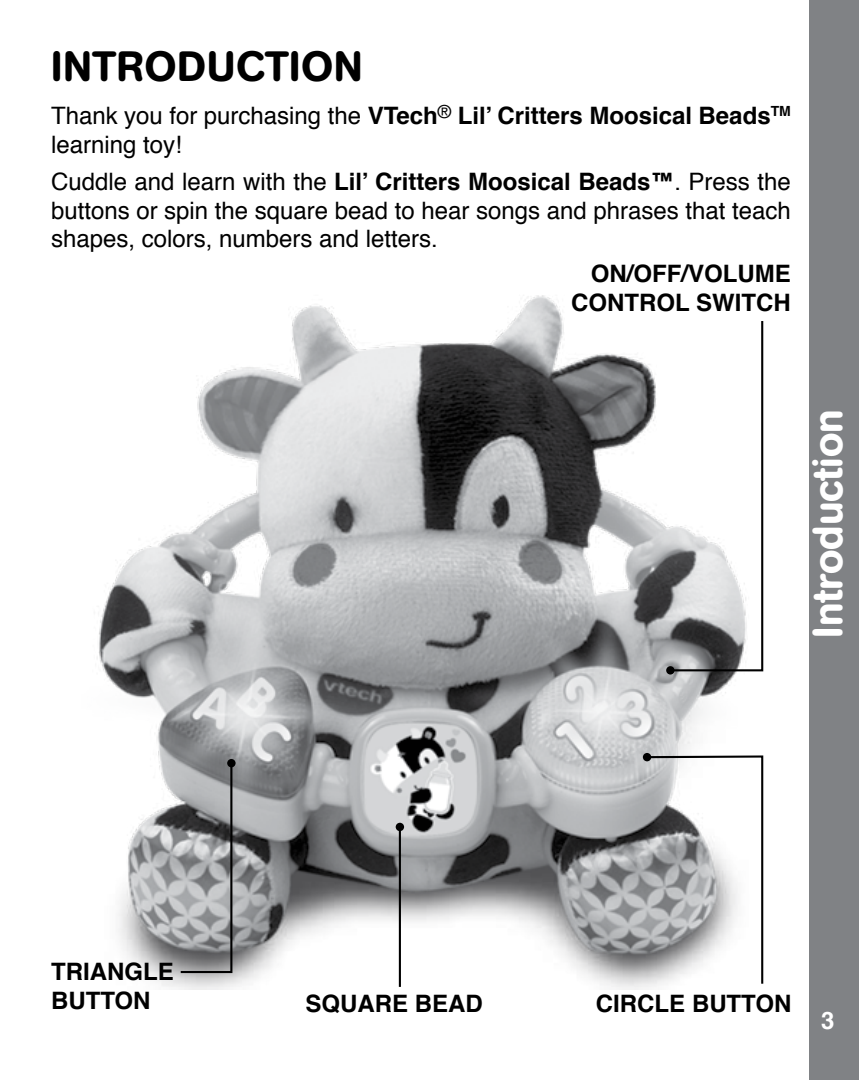
<style>
.page{position:relative;width:859px;height:1080px;background:#fff}
.page>*{position:absolute;margin:0;border:0;box-sizing:border-box;transform-origin:0 0}
.t1{font:500 42px "AG Book Rounded";color:#fff}
.t2{font:500 42px "AG Book Rounded";letter-spacing:.02em;color:#000}
.t3{font:24px/28.8px "Helvetica";color:#000}
.t4{font:700 24px/28.8px "Helvetica";color:#000}
.t5{font:700 24px "Helvetica";color:#fff}
.s1{font-weight:700}
</style>
<div class="page">
<div style="left:809px;top:0;width:50px;height:1080px;background:#808285"></div>
<img style="left:99px;top:295px;width:638px;height:694px">
<svg style="left:645px;top:754px;width:119px;height:232px"></svg>
<div style="left:643px;top:753px;width:8px;height:8px;background:#000;border-radius:50%"></div>
<hr style="left:399px;top:827px;width:2px;height:160px;background:#000">
<div style="left:396px;top:823px;width:8px;height:8px;background:#000;border-radius:50%"></div>
<svg style="left:668px;top:319px;width:96px;height:353px"></svg>
<div style="left:666px;top:666px;width:8px;height:9px;background:#000;border-radius:50%"></div>
<svg style="left:179px;top:761px;width:54px;height:213px;background:#909294"></svg>
<div style="left:227px;top:759px;width:9px;height:8px;background:#000;border-radius:50%"></div>
<h1 class="t2" style="left:51px;top:42px;width:313px">INTRODUCTION</h1>
<p class="t3" style="left:51px;top:102px;width:731px">Thank you for purchasing the <span class="s1">VTech</span><sup>®</sup> <span class="s1">Lil’ Critters Moosical Beads</span><sup>tm </sup>learning toy!</p>
<p class="t3" style="left:51px;top:169px;width:741px;text-align:justify">Cuddle and learn with the <span class="s1">Lil’ Critters Moosical Beads™</span>. Press the buttons or spin the square bead to hear songs and phrases that teach shapes, colors, numbers and letters.</p>
<p class="t4" style="left:571px;top:261px;width:221px;text-align:right">ON/OFF/VOLUME<br>CONTROL SWITCH</p>
<h1 class="t1" style="left:803px;top:638px;width:230px;rotate:-90deg">Introduction</h1>
<p class="t4" style="left:51px;top:959px;width:124px">TRIANGLE<br>BUTTON</p>
<p class="t4" style="left:306px;top:991px;width:179px">SQUARE BEAD</p>
<p class="t4" style="left:596px;top:991px;width:197px">CIRCLE BUTTON</p>
<p class="t5" style="left:821px;top:1004px;width:15px">3</p>
</div>
